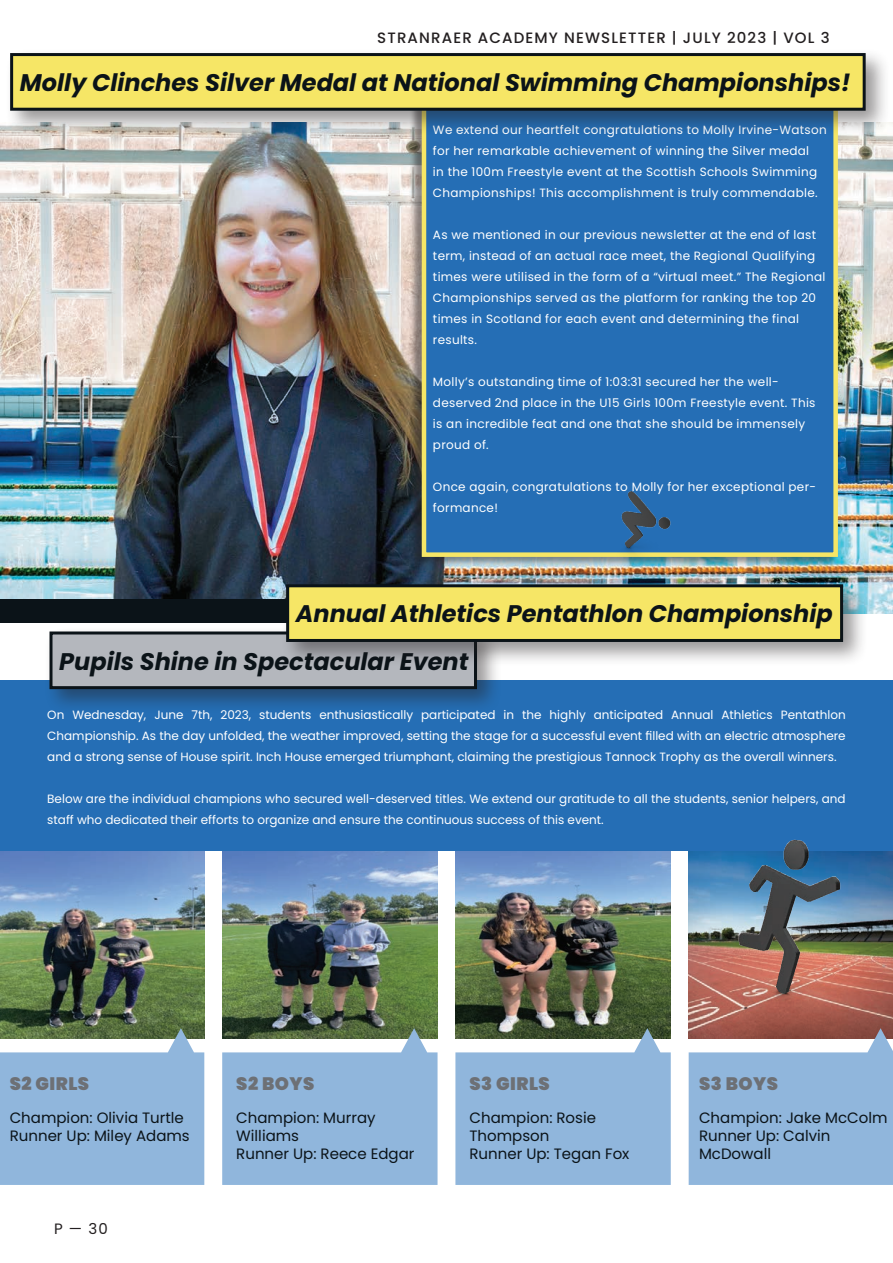
<style>
.page{position:relative;width:893px;height:1263px;background:#fff}
.page>*{position:absolute;margin:0;border:0;box-sizing:border-box;transform-origin:0 0}
.t1{font:italic 700 24px "Poppins";color:#0b1318}
.t2{font:900 18px "Poppins";letter-spacing:.025em;color:#6d7075}
.t3{font:15px/18px "Poppins";color:#0b1318}
.t4{font:500 15px "Poppins";letter-spacing:.075em;color:#231f20}
.t5{font:15px "Poppins";color:#231f20}
.t6{font:12px/21px "Poppins";letter-spacing:.025em;color:#fff}
.t7{font:12px/21px "Poppins";color:#fff}
</style>
<div class="page">
<img style="left:455px;top:851px;width:216px;height:177px">
<svg style="left:455px;top:1028px;width:216px;height:157px;background:#94b6d3"></svg>
<img style="left:689px;top:1022px;width:204px;height:6px">
<svg style="left:689px;top:1028px;width:204px;height:157px;background:#98b4d4"></svg>
<img style="left:222px;top:851px;width:216px;height:177px">
<svg style="left:222px;top:1028px;width:216px;height:157px;background:#94b6d3"></svg>
<img style="left:0;top:851px;width:204px;height:177px">
<svg style="left:0;top:1028px;width:204px;height:157px;background:#94b6d4"></svg>
<img style="left:0;top:123px;width:893px;height:490px">
<div style="left:409px;top:52px;width:430px;height:516px;background:#231f20;opacity:.5"></div>
<div style="left:424px;top:58px;width:412px;height:497px;background:#256eb5"></div>
<div style="left:422px;top:56px;width:416px;height:501px;border:4px solid #f6e666"></div>
<div style="left:0;top:599px;width:738px;height:23px;background:#0b1318"></div>
<div style="left:0;top:680px;width:893px;height:171px;background:#256eb5"></div>
<div style="left:5px;top:47px;width:885px;height:88px;background:#231f20;opacity:.46"></div>
<div style="left:12px;top:55px;width:852px;height:54px;background:#f6e666"></div>
<div style="left:10px;top:53px;width:856px;height:58px;border:3px solid #0b1318"></div>
<div style="left:44px;top:626px;width:458px;height:88px;background:#231f20;opacity:.46"></div>
<div style="left:51px;top:633px;width:424px;height:55px;background:#b4b7bd"></div>
<div style="left:50px;top:631px;width:427px;height:58px;border:3px solid #0b1318"></div>
<div style="left:281px;top:579px;width:587px;height:88px;background:#231f20;opacity:.46"></div>
<div style="left:288px;top:586px;width:554px;height:54px;background:#f6e666"></div>
<div style="left:286px;top:584px;width:557px;height:58px;border:3px solid #0b1318"></div>
<img style="left:600px;top:491px;width:89px;height:76px">
<img style="left:669px;top:839px;width:224px;height:183px">
<p class="t4" style="left:377px;top:29px;width:454px">STRANRAER ACADEMY NEWSLETTER | JULY 2023 | VOL 3</p>
<p class="t1" style="left:20px;top:69px;width:832px">Molly Clinches Silver Medal at National Swimming Championships!</p>
<p class="t6" style="left:433px;top:120px;width:395px">We extend our heartfelt congratulations to Molly Irvine-Watson for her remarkable achievement of winning the Silver medal<br>in the 100m Freestyle event at the Scottish Schools Swimming Championships! This accomplishment is truly commendable.</p>
<p class="t6" style="left:433px;top:225px;width:394px">As we mentioned in our previous newsletter at the end of last term, instead of an actual race meet, the Regional Qualifying times were utilised in the form of a “virtual meet.” The Regional Championships served as the platform for ranking the top 20 times in Scotland for each event and determining the final results.</p>
<p class="t6" style="left:433px;top:372px;width:384px">Molly’s outstanding time of 1:03:31 secured her the well&shy;deserved 2nd place in the U15 Girls 100m Freestyle event. This is an incredible feat and one that she should be immensely proud of.</p>
<p class="t6" style="left:433px;top:477px;width:385px">Once again, congratulations to Molly for her exceptional per&shy;formance!</p>
<p class="t1" style="left:296px;top:600px;width:538px">Annual Athletics Pentathlon Championship</p>
<p class="t1" style="left:59px;top:647px;width:411px">Pupils Shine in Spectacular Event</p>
<p class="t6" style="left:47px;top:704px;width:800px;text-align:justify">On Wednesday, June 7th, 2023, students enthusiastically participated in the highly anticipated Annual Athletics Pentathlon Championship. As the day unfolded, the weather improved, setting the stage for a successful event filled with an electric atmosphere and a strong sense of House spirit. Inch House emerged triumphant, claiming the prestigious Tannock Trophy as the overall winners.</p>
<p class="t7" style="left:47px;top:788px;width:800px">Below are the individual champions who secured well-deserved titles. We extend our gratitude to all the students, senior helpers, and staff who dedicated their efforts to organize and ensure the continuous success of this event.</p>
<p class="t2" style="left:10px;top:1074px;width:81px">S2 GIRLS</p>
<p class="t3" style="left:10px;top:1108px;width:176px">Champion: Olivia Turtle</p>
<p class="t3" style="left:10px;top:1126px;width:181px">Runner Up: Miley Adams</p>
<p class="t5" style="left:54px;top:1220px;width:55px">P — 30</p>
<p class="t2" style="left:236px;top:1074px;width:80px">S2 BOYS</p>
<p class="t3" style="left:236px;top:1108px;width:141px">Champion: Murray<br>Williams</p>
<p class="t3" style="left:236px;top:1144px;width:180px">Runner Up: Reece Edgar</p>
<p class="t2" style="left:469px;top:1074px;width:82px">S3 GIRLS</p>
<p class="t3" style="left:469px;top:1108px;width:128px">Champion: Rosie<br>Thompson</p>
<p class="t3" style="left:469px;top:1144px;width:161px">Runner Up: Tegan Fox</p>
<p class="t2" style="left:699px;top:1074px;width:80px">S3 BOYS</p>
<p class="t3" style="left:699px;top:1108px;width:190px">Champion: Jake McColm</p>
<p class="t3" style="left:699px;top:1126px;width:133px">Runner Up: Calvin<br>McDowall</p>
</div>
